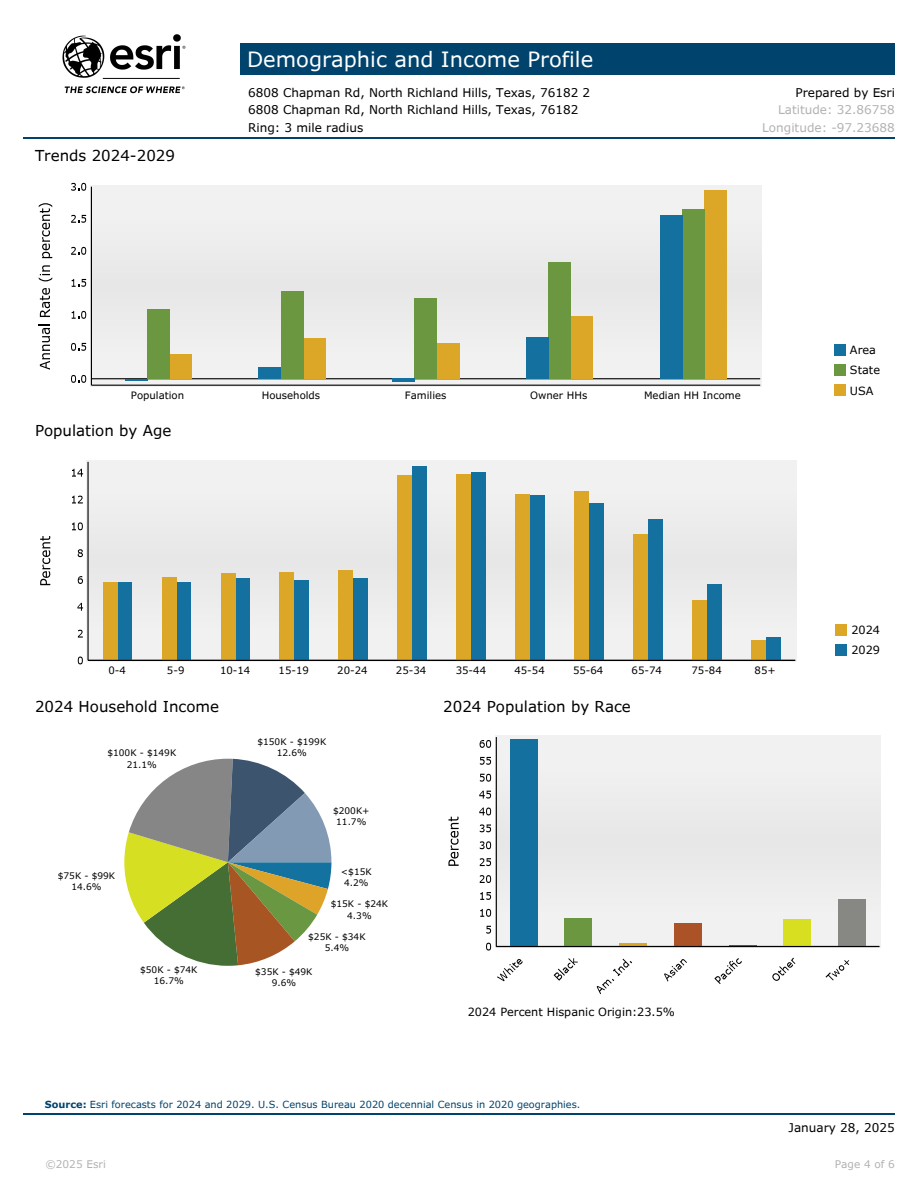
<style>
.page{position:relative;width:918px;height:1188px;background:#fff}
.page>*{position:absolute;margin:0;border:0;box-sizing:border-box;transform-origin:0 0}
.t1{font:21px "Verdana Pro";color:#fff}
.t2{font:15px "Verdana Pro";color:#000}
.t3{font:12px "Verdana Pro";color:#000}
.t4{font:12px "Verdana Pro";color:#b4b1b1}
.t5{font:11.25px/20.2px "Verdana Pro";color:#000}
.t6{font:10.5px "Verdana Pro";color:#b4b1b1}
.t7{font:10.2px "Verdana Pro";color:#000}
.t8{font:9.75px "Verdana Pro";color:#00436d}
.t9{font:9px/11.2px "Verdana Pro";color:#000;text-align:center}
.s1{font-weight:700}
</style>
<div class="page">
<div style="left:240px;top:43px;width:655px;height:32px;background:#00436d"></div>
<img style="left:62px;top:34px;width:124px;height:60px">
<hr style="left:24px;top:138px;width:871px;height:1px;background:#00436d">
<div style="left:90px;top:186px;width:671px;height:200px;background:#ededee"></div>
<hr style="left:91px;top:378px;width:669px;height:1px;background:#000">
<div style="left:169px;top:354px;width:23px;height:25px;background:#dca626"></div>
<div style="left:303px;top:338px;width:23px;height:41px;background:#dca626"></div>
<div style="left:437px;top:343px;width:22px;height:36px;background:#dca626"></div>
<div style="left:571px;top:317px;width:22px;height:62px;background:#dca626"></div>
<div style="left:705px;top:190px;width:22px;height:189px;background:#dca626"></div>
<div style="left:147px;top:309px;width:22px;height:70px;background:#6a9740"></div>
<div style="left:281px;top:292px;width:22px;height:87px;background:#6a9740"></div>
<div style="left:415px;top:298px;width:22px;height:81px;background:#6a9740"></div>
<div style="left:548px;top:262px;width:23px;height:117px;background:#6a9740"></div>
<div style="left:682px;top:209px;width:23px;height:170px;background:#6a9740"></div>
<hr style="left:125px;top:379px;width:22px;height:2px;background:#14719f">
<div style="left:259px;top:367px;width:22px;height:12px;background:#14719f"></div>
<hr style="left:392px;top:379px;width:23px;height:3px;background:#14719f">
<div style="left:526px;top:337px;width:22px;height:42px;background:#14719f"></div>
<div style="left:660px;top:215px;width:22px;height:164px;background:#14719f"></div>
<hr style="left:91px;top:385px;width:669px;height:1px;background:#000">
<hr style="left:91px;top:187px;width:1px;height:198px;background:#000">
<svg style="left:39px;top:324px;width:11px;height:46px"></svg>
<svg style="left:40px;top:288px;width:10px;height:29px"></svg>
<svg style="left:39px;top:265px;width:13px;height:16px"></svg>
<svg style="left:39px;top:203px;width:13px;height:55px"></svg>
<svg style="left:71px;top:375px;width:15px;height:8px"></svg>
<svg style="left:71px;top:343px;width:15px;height:8px"></svg>
<svg style="left:72px;top:311px;width:14px;height:8px"></svg>
<svg style="left:72px;top:279px;width:14px;height:8px"></svg>
<svg style="left:71px;top:247px;width:15px;height:8px"></svg>
<svg style="left:71px;top:215px;width:15px;height:8px"></svg>
<svg style="left:71px;top:183px;width:15px;height:8px"></svg>
<div style="left:834px;top:344px;width:11px;height:11px;background:#14719f"></div>
<div style="left:834px;top:364px;width:11px;height:11px;background:#6a9740"></div>
<div style="left:834px;top:385px;width:11px;height:11px;background:#dca626"></div>
<div style="left:87px;top:461px;width:709px;height:201px;background:#eeeeef"></div>
<div style="left:117px;top:583px;width:15px;height:77px;background:#14719f"></div>
<div style="left:176px;top:583px;width:15px;height:77px;background:#14719f"></div>
<div style="left:235px;top:579px;width:15px;height:81px;background:#14719f"></div>
<div style="left:294px;top:580px;width:15px;height:80px;background:#14719f"></div>
<div style="left:353px;top:579px;width:15px;height:81px;background:#14719f"></div>
<div style="left:412px;top:466px;width:15px;height:194px;background:#14719f"></div>
<div style="left:471px;top:473px;width:15px;height:187px;background:#14719f"></div>
<div style="left:530px;top:495px;width:15px;height:165px;background:#14719f"></div>
<div style="left:589px;top:503px;width:15px;height:157px;background:#14719f"></div>
<div style="left:648px;top:520px;width:15px;height:140px;background:#14719f"></div>
<div style="left:707px;top:584px;width:15px;height:76px;background:#14719f"></div>
<div style="left:766px;top:638px;width:14px;height:22px;background:#14719f"></div>
<div style="left:103px;top:583px;width:14px;height:77px;background:#dca626"></div>
<div style="left:162px;top:577px;width:14px;height:83px;background:#dca626"></div>
<div style="left:221px;top:573px;width:14px;height:87px;background:#dca626"></div>
<div style="left:280px;top:572px;width:14px;height:88px;background:#dca626"></div>
<div style="left:339px;top:570px;width:14px;height:90px;background:#dca626"></div>
<div style="left:397px;top:475px;width:15px;height:185px;background:#dca626"></div>
<div style="left:456px;top:474px;width:15px;height:186px;background:#dca626"></div>
<div style="left:515px;top:494px;width:15px;height:166px;background:#dca626"></div>
<div style="left:574px;top:491px;width:15px;height:169px;background:#dca626"></div>
<div style="left:633px;top:534px;width:15px;height:126px;background:#dca626"></div>
<div style="left:692px;top:600px;width:15px;height:60px;background:#dca626"></div>
<div style="left:751px;top:640px;width:15px;height:20px;background:#dca626"></div>
<hr style="left:88px;top:660px;width:707px;height:1px;background:#000">
<hr style="left:87px;top:462px;width:2px;height:198px;background:#000">
<svg style="left:40px;top:536px;width:10px;height:49px"></svg>
<svg style="left:78px;top:657px;width:5px;height:7px"></svg>
<svg style="left:78px;top:630px;width:5px;height:8px"></svg>
<svg style="left:77px;top:603px;width:6px;height:8px"></svg>
<svg style="left:78px;top:576px;width:5px;height:8px"></svg>
<svg style="left:78px;top:549px;width:5px;height:8px"></svg>
<svg style="left:72px;top:522px;width:11px;height:8px"></svg>
<svg style="left:72px;top:496px;width:11px;height:7px"></svg>
<svg style="left:72px;top:469px;width:11px;height:8px"></svg>
<div style="left:836px;top:624px;width:11px;height:11px;background:#dca626"></div>
<div style="left:836px;top:644px;width:11px;height:12px;background:#14719f"></div>
<svg style="left:124px;top:759px;width:207px;height:207px"></svg>
<div style="left:495px;top:736px;width:385px;height:212px;background:#ededee"></div>
<div style="left:510px;top:739px;width:27px;height:208px;background:#14719f"></div>
<div style="left:565px;top:918px;width:27px;height:29px;background:#6a9740"></div>
<svg style="left:619px;top:943px;width:28px;height:3px"></svg>
<div style="left:674px;top:923px;width:27px;height:24px;background:#ab5326"></div>
<hr style="left:729px;top:945px;width:27px;height:2px;background:#486d33">
<div style="left:784px;top:919px;width:27px;height:28px;background:#d7df20"></div>
<div style="left:838px;top:899px;width:28px;height:48px;background:#878884"></div>
<hr style="left:496px;top:946px;width:383px;height:1px;background:#000">
<svg style="left:497px;top:959px;width:26px;height:23px"></svg>
<svg style="left:554px;top:958px;width:24px;height:23px"></svg>
<svg style="left:596px;top:959px;width:36px;height:35px"></svg>
<svg style="left:664px;top:959px;width:23px;height:23px"></svg>
<svg style="left:714px;top:958px;width:28px;height:26px"></svg>
<svg style="left:772px;top:958px;width:24px;height:23px"></svg>
<svg style="left:826px;top:960px;width:24px;height:21px"></svg>
<hr style="left:496px;top:737px;width:1px;height:210px;background:#000">
<svg style="left:448px;top:817px;width:11px;height:49px"></svg>
<svg style="left:486px;top:943px;width:5px;height:8px"></svg>
<svg style="left:486px;top:926px;width:5px;height:8px"></svg>
<svg style="left:480px;top:909px;width:11px;height:8px"></svg>
<svg style="left:480px;top:892px;width:11px;height:8px"></svg>
<svg style="left:480px;top:875px;width:11px;height:8px"></svg>
<svg style="left:480px;top:858px;width:11px;height:8px"></svg>
<svg style="left:480px;top:841px;width:11px;height:8px"></svg>
<svg style="left:480px;top:824px;width:11px;height:8px"></svg>
<svg style="left:479px;top:808px;width:12px;height:7px"></svg>
<svg style="left:479px;top:791px;width:12px;height:8px"></svg>
<svg style="left:480px;top:774px;width:11px;height:8px"></svg>
<svg style="left:480px;top:757px;width:11px;height:8px"></svg>
<svg style="left:480px;top:740px;width:11px;height:8px"></svg>
<hr style="left:24px;top:1113px;width:871px;height:2px;background:#00436d">
<p class="t2" style="left:35px;top:146px;width:141px">Trends 2024-2029</p>
<h1 class="t1" style="left:247px;top:46px;width:348px">Demographic and Income Profile</h1>
<p class="t3" style="left:248px;top:85px;width:344px">6808 Chapman Rd, North Richland Hills, Texas, 76182 2</p>
<p class="t3" style="left:796px;top:85px;width:101px">Prepared by Esri</p>
<p class="t3" style="left:248px;top:102px;width:332px">6808 Chapman Rd, North Richland Hills, Texas, 76182</p>
<p class="t4" style="left:778px;top:102px;width:118px">Latitude: 32.86758</p>
<p class="t3" style="left:248px;top:119px;width:117px">Ring: 3 mile radius</p>
<p class="t4" style="left:762px;top:119px;width:134px">Longitude: -97.23688</p>
<p class="t7" style="left:131px;top:388px;width:55px">Population</p>
<p class="t7" style="left:262px;top:388px;width:60px">Households</p>
<p class="t7" style="left:405px;top:388px;width:43px">Families</p>
<p class="t7" style="left:530px;top:388px;width:59px">Owner HHs</p>
<p class="t7" style="left:644px;top:388px;width:98px">Median HH Income</p>
<p class="t2" style="left:35px;top:421px;width:138px">Population by Age</p>
<p class="t5" style="left:850px;top:339px;width:32px">Area<br>State<br>USA</p>
<p class="t7" style="left:108px;top:664px;width:19px">0-4</p>
<p class="t7" style="left:167px;top:664px;width:19px">5-9</p>
<p class="t7" style="left:220px;top:664px;width:32px">10-14</p>
<p class="t7" style="left:279px;top:664px;width:32px">15-19</p>
<p class="t7" style="left:337px;top:664px;width:32px">20-24</p>
<p class="t7" style="left:396px;top:664px;width:32px">25-34</p>
<p class="t7" style="left:456px;top:664px;width:32px">35-44</p>
<p class="t7" style="left:514px;top:664px;width:32px">45-54</p>
<p class="t7" style="left:573px;top:664px;width:32px">55-64</p>
<p class="t7" style="left:632px;top:664px;width:32px">65-74</p>
<p class="t7" style="left:691px;top:664px;width:32px">75-84</p>
<p class="t7" style="left:755px;top:664px;width:23px">85+</p>
<p class="t2" style="left:35px;top:696px;width:186px">2024 Household Income</p>
<p class="t9" style="left:107px;top:747px;width:70px">$100K - $149K<br>21.1%</p>
<p class="t9" style="left:257px;top:736px;width:70px">$150K - $199K<br>12.6%</p>
<p class="t9" style="left:333px;top:805px;width:38px">$200K+<br>11.7%</p>
<p class="t9" style="left:58px;top:870px;width:59px">$75K - $99K<br>14.6%</p>
<p class="t9" style="left:341px;top:865px;width:32px">&lt;$15K<br>4.2%</p>
<p class="t9" style="left:331px;top:898px;width:59px">$15K - $24K<br>4.3%</p>
<p class="t9" style="left:140px;top:964px;width:59px">$50K - $74K<br>16.7%</p>
<p class="t9" style="left:308px;top:931px;width:59px">$25K - $34K<br>5.4%</p>
<p class="t9" style="left:255px;top:966px;width:59px">$35K - $49K<br>9.6%</p>
<p class="t2" style="left:443px;top:696px;width:189px">2024 Population by Race</p>
<p class="t5" style="left:468px;top:1001px;width:209px">2024 Percent Hispanic Origin:23.5%</p>
<p class="t5" style="left:851px;top:620px;width:30px">2024<br>2029</p>
<p class="t8" style="left:45px;top:1098px;width:537px"><span class="s1">Source:</span> Esri forecasts for 2024 and 2029. U.S. Census Bureau 2020 decennial Census in 2020 geographies.</p>
<p class="t3" style="left:789px;top:1120px;width:108px">January 28, 2025</p>
<p class="t6" style="left:45px;top:1158px;width:62px">©2025 Esri</p>
<p class="t6" style="left:835px;top:1158px;width:62px">Page 4 of 6</p>
</div>
